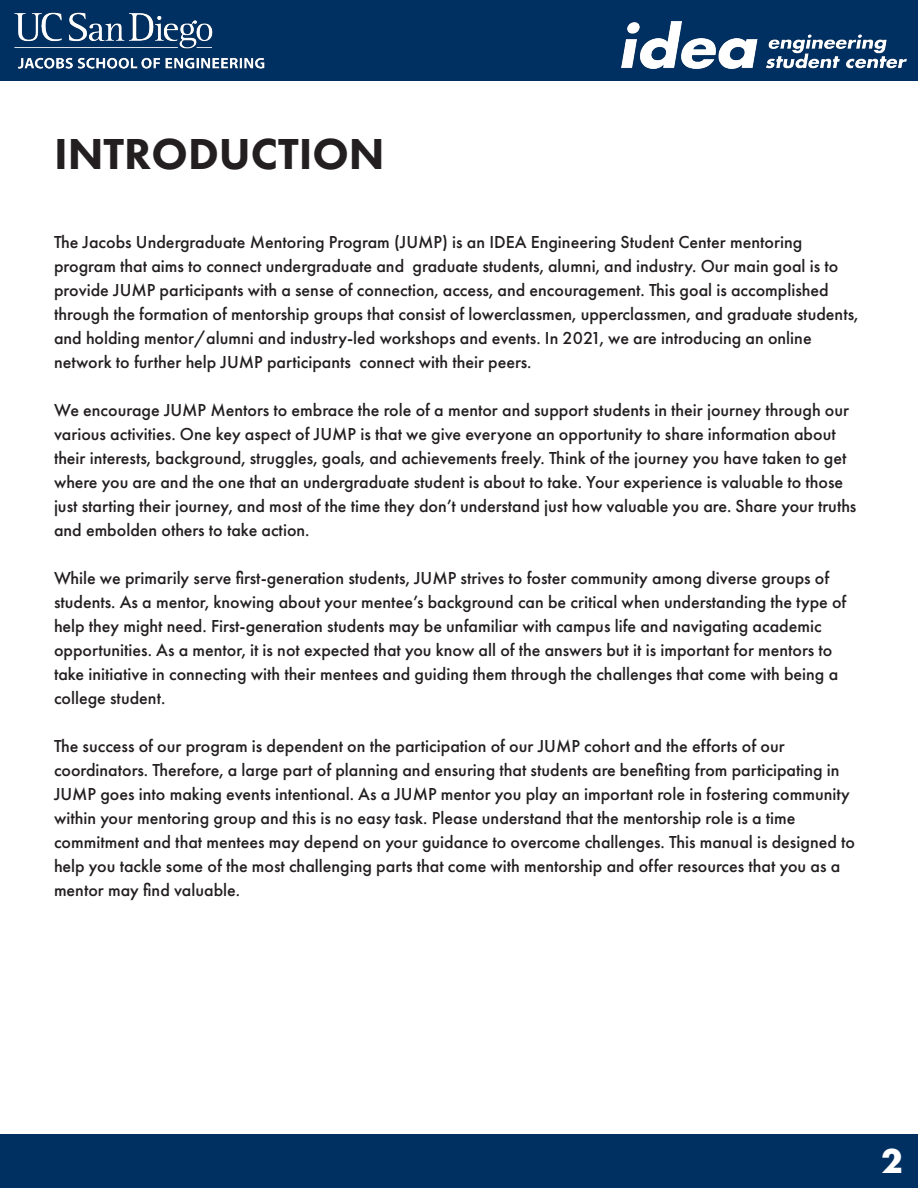
<style>
.page{position:relative;width:918px;height:1188px;background:#fff}
.page>*{position:absolute;margin:0;border:0;box-sizing:border-box;transform-origin:0 0}
.t1{font:800 45px "Futura PT";color:#231f20}
.t2{font:700 36px "Futura PT";color:#fff}
.t3{font:500 18px/24px "Futura PT";color:#231f20}
</style>
<div class="page">
<div style="left:0;top:1134px;width:918px;height:54px;background:#003062"></div>
<div style="left:0;top:0;width:918px;height:81px;background:#003062"></div>
<img style="left:14px;top:12px;width:251px;height:57px">
<img style="left:621px;top:22px;width:286px;height:47px">
<p class="t1" style="left:54px;top:126px;width:332px">INTRODUCTION</p>
<p class="t3" style="left:54px;top:230px;width:750px">The Jacobs Undergraduate Mentoring Program (JUMP) is an IDEA Engineering Student Center mentoring</p>
<p class="t3" style="left:54px;top:254px;width:806px">program that aims to connect undergraduate and graduate students, alumni, and industry. Our main goal is to provide JUMP participants with a sense of connection, access, and encouragement. This goal is accomplished through the formation of mentorship groups that consist of lowerclassmen, upperclassmen, and graduate students, and holding mentor/alumni and industry-led workshops and events. In 2021, we are introducing an online</p>
<p class="t3" style="left:54px;top:350px;width:479px">network to further help JUMP participants connect with their peers.</p>
<p class="t3" style="left:54px;top:398px;width:804px">We encourage JUMP Mentors to embrace the role of a mentor and support students in their journey through our various activities. One key aspect of JUMP is that we give everyone an opportunity to share information about their interests, background, struggles, goals, and achievements freely. Think of the journey you have taken to get where you are and the one that an undergraduate student is about to take. Your experience is valuable to those just starting their journey, and most of the time they don’t understand just how valuable you are. Share your truths and embolden others to take action.</p>
<p class="t3" style="left:54px;top:566px;width:777px">While we primarily serve first-generation students, JUMP strives to foster community among diverse groups of</p>
<p class="t3" style="left:54px;top:590px;width:794px">students. As a mentor, knowing about your mentee’s background can be critical when understanding the type of help they might need. First-generation students may be unfamiliar with campus life and navigating academic</p>
<p class="t3" style="left:54px;top:638px;width:786px">opportunities. As a mentor, it is not expected that you know all of the answers but it is important for mentors to take initiative in connecting with their mentees and guiding them through the challenges that come with being a college student.</p>
<p class="t3" style="left:54px;top:734px;width:732px">The success of our program is dependent on the participation of our JUMP cohort and the efforts of our</p>
<p class="t3" style="left:54px;top:758px;width:797px">coordinators. Therefore, a large part of planning and ensuring that students are benefiting from participating in<br>JUMP goes into making events intentional. As a JUMP mentor you play an important role in fostering community within your mentoring group and this is no easy task. Please understand that the mentorship role is a time</p>
<p class="t3" style="left:54px;top:830px;width:803px">commitment and that mentees may depend on your guidance to overcome challenges. This manual is designed to help you tackle some of the most challenging parts that come with mentorship and offer resources that you as a mentor may find valuable.</p>
<h2 class="t2" style="left:881px;top:1138px;width:23px">2</h2>
</div>
